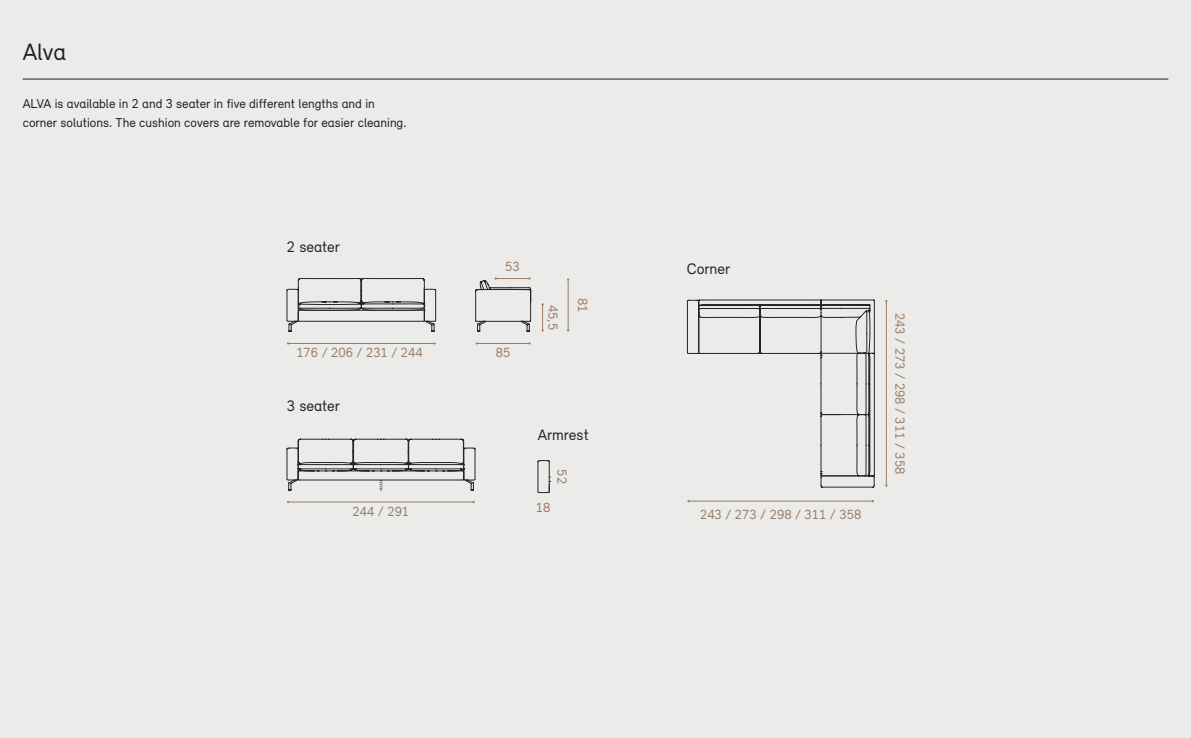
<style>
.page{position:relative;width:1191px;height:738px;background:#fff}
.page>*{position:absolute;margin:0;border:0;box-sizing:border-box;transform-origin:0 0}
.t1{font:24.3px "Relevant";color:#231f20}
.t2{font:15.6px "Relevant";color:#262324}
.t3{font:13.6px "Relevant";color:#9b7d65}
.Small{font:13.2px/18.5px "Relevant";color:#231f20}
</style>
<div class="page">
<div style="left:0;top:0;width:1191px;height:737px;background:#ebebea"></div>
<hr style="left:23px;top:79px;width:1145px;height:1px;background:#231f20">
<svg style="left:286px;top:278px;width:150px;height:53px"></svg>
<svg style="left:286px;top:438px;width:190px;height:52px"></svg>
<svg style="left:475px;top:277px;width:56px;height:54px"></svg>
<hr style="left:288px;top:343px;width:146px;height:1px;background:#9b7d65">
<hr style="left:288px;top:501px;width:186px;height:1px;background:#9b7d65">
<hr style="left:477px;top:343px;width:52px;height:1px;background:#9b7d65">
<svg style="left:541px;top:303px;width:3px;height:28px"></svg>
<hr style="left:568px;top:279px;width:1px;height:51px;background:#9b7d65">
<svg style="left:687px;top:299px;width:188px;height:188px"></svg>
<hr style="left:886px;top:301px;width:1px;height:184px;background:#9b7d65">
<hr style="left:688px;top:500px;width:185px;height:1px;background:#9b7d65">
<hr style="left:549px;top:461px;width:1px;height:30px;background:#282526">
<hr style="left:537px;top:461px;width:1px;height:30px;background:#282526">
<svg style="left:537px;top:476px;width:13px;height:17px"></svg>
<svg style="left:537px;top:460px;width:13px;height:2px"></svg>
<h3 class="t1" style="left:23px;top:37px;width:45px">Alva</h3>
<p class="Small" style="left:23px;top:94px;width:385px">ALVA is available in 2 and 3 seater in five different lengths and in corner solutions. The cushion covers are removable for easier cleaning.</p>
<p class="t2" style="left:287px;top:237px;width:54px">2 seater</p>
<p class="t3" style="left:296px;top:344px;width:128px">176 / 206 / 231 / 244</p>
<p class="t2" style="left:287px;top:395px;width:54px">3 seater</p>
<p class="t3" style="left:352px;top:502px;width:58px">244 / 291</p>
<p class="t3" style="left:505px;top:258px;width:16px">53</p>
<p class="t3" style="left:496px;top:344px;width:16px">85</p>
<p class="t3" style="left:561px;top:304px;width:27px;rotate:90deg">45,5</p>
<p class="t3" style="left:591px;top:297px;width:16px;rotate:90deg">81</p>
<p class="t2" style="left:538px;top:424px;width:52px">Armrest</p>
<p class="t3" style="left:570px;top:469px;width:16px;rotate:90deg">52</p>
<p class="t3" style="left:536px;top:498px;width:16px">18</p>
<p class="t2" style="left:687px;top:259px;width:45px">Corner</p>
<p class="t3" style="left:700px;top:505px;width:163px">243 / 273 / 298 / 311 / 358</p>
<p class="t3" style="left:908px;top:312px;width:163px;rotate:90deg">243 / 273 / 298 / 311 / 358</p>
</div>
